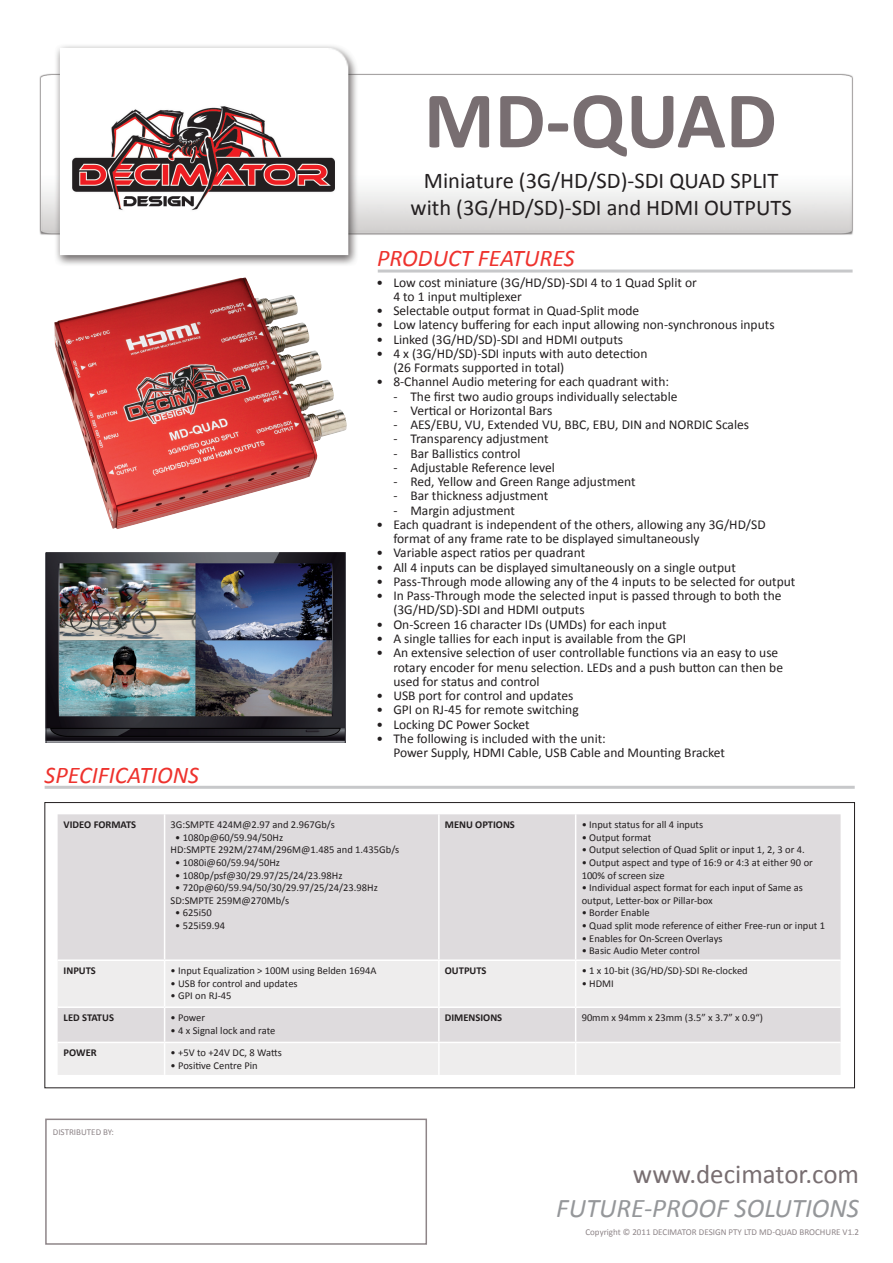
<style>
.page{position:relative;width:893px;height:1263px;background:#fff}
.page>*{position:absolute;margin:0;border:0;box-sizing:border-box;transform-origin:0 0}
.t1{font:700 81px "Calibri";color:#786e71}
.t2{font:italic 27px "Calibri";color:#95979a}
.t3{font:27px "Calibri";color:#786e71}
.t4{font:italic 24px "Calibri";color:#ee322d}
.t5{font:22.5px/27px "Calibri";color:#231f20;text-align:center}
.t6{font:13.5px/14.2px "Calibri";color:#231f20}
.t7{font:10.5px/12.6px "Calibri";color:#231f20}
.t8{font:700 10.5px "Calibri";color:#231f20}
.t9{font:9px "Calibri";color:#8e8588}
</style>
<div class="page">
<img style="left:39px;top:45px;width:816px;height:1044px">
<hr style="left:45px;top:786px;width:810px;height:3px;background:#c7c8ca">
<div style="left:58px;top:814px;width:783px;height:145px;background:#dedbdd"></div>
<svg style="left:58px;top:961px;width:783px;height:114px;background:#e9e7e8"></svg>
<hr style="left:164px;top:814px;width:1px;height:145px;background:#fff">
<hr style="left:438px;top:814px;width:2px;height:145px;background:#fff">
<hr style="left:575px;top:814px;width:1px;height:145px;background:#fff">
<hr style="left:58px;top:959px;width:107px;height:2px;background:#fff">
<hr style="left:165px;top:959px;width:274px;height:2px;background:#fff">
<hr style="left:164px;top:961px;width:1px;height:45px;background:#fff">
<hr style="left:439px;top:959px;width:137px;height:2px;background:#fff">
<hr style="left:438px;top:961px;width:2px;height:45px;background:#fff">
<hr style="left:576px;top:959px;width:265px;height:2px;background:#fff">
<hr style="left:575px;top:961px;width:1px;height:45px;background:#fff">
<hr style="left:58px;top:1006px;width:107px;height:2px;background:#fff">
<hr style="left:165px;top:1006px;width:274px;height:2px;background:#fff">
<hr style="left:164px;top:1008px;width:1px;height:34px;background:#fff">
<hr style="left:439px;top:1006px;width:137px;height:2px;background:#fff">
<hr style="left:438px;top:1008px;width:2px;height:34px;background:#fff">
<hr style="left:576px;top:1006px;width:265px;height:2px;background:#fff">
<hr style="left:575px;top:1008px;width:1px;height:34px;background:#fff">
<hr style="left:58px;top:1042px;width:107px;height:1px;background:#fff">
<hr style="left:165px;top:1042px;width:274px;height:1px;background:#fff">
<hr style="left:164px;top:1043px;width:1px;height:32px;background:#fff">
<hr style="left:439px;top:1042px;width:137px;height:1px;background:#fff">
<hr style="left:438px;top:1043px;width:2px;height:32px;background:#fff">
<hr style="left:576px;top:1042px;width:265px;height:1px;background:#fff">
<hr style="left:575px;top:1043px;width:1px;height:32px;background:#fff">
<div style="left:45px;top:1118px;width:382px;height:127px;background:#fff;border:2px solid #8e8588"></div>
<img style="left:45px;top:552px;width:301px;height:191px">
<img style="left:54px;top:277px;width:293px;height:253px">
<hr style="left:378px;top:270px;width:475px;height:3px;background:#c7c8ca">
<h1 class="t1" style="left:424px;top:69px;width:355px">MD-QUAD</h1>
<h3 class="t5" style="left:411px;top:167px;width:383px">Miniature (3G/HD/SD)-SDI QUAD SPLIT with (3G/HD/SD)-SDI and HDMI OUTPUTS</h3>
<h3 class="t4" style="left:377px;top:241px;width:199px">PRODUCT FEATURES</h3>
<p class="t6" style="left:393px;top:275px;width:305px;text-indent:-17px">• Low cost miniature (3G/HD/SD)-SDI 4 to 1 Quad Split or<br>4 to 1 input multiplexer</p>
<p class="t6" style="left:376px;top:303px;width:264px">• Selectable output format in Quad-Split mode</p>
<p class="t6" style="left:376px;top:318px;width:400px">• Low latency buffering for each input allowing non-synchronous inputs</p>
<p class="t6" style="left:376px;top:332px;width:248px">• Linked (3G/HD/SD)-SDI and HDMI outputs</p>
<p class="t6" style="left:393px;top:346px;width:256px;text-indent:-17px">• 4 x (3G/HD/SD)-SDI inputs with auto detection (26 Formats supported in total)</p>
<p class="t6" style="left:376px;top:375px;width:294px">• 8-Channel Audio metering for each quadrant with:</p>
<p class="t6" style="left:393px;top:389px;width:286px">- The first two audio groups individually selectable</p>
<p class="t6" style="left:393px;top:403px;width:161px">- Vertical or Horizontal Bars</p>
<p class="t6" style="left:393px;top:418px;width:357px">- AES/EBU, VU, Extended VU, BBC, EBU, DIN and NORDIC Scales</p>
<p class="t6" style="left:393px;top:432px;width:157px">- Transparency adjustment</p>
<p class="t6" style="left:393px;top:446px;width:129px">- Bar Ballistics control</p>
<p class="t6" style="left:393px;top:460px;width:163px">- Adjustable Reference level</p>
<p class="t6" style="left:393px;top:475px;width:244px">- Red, Yellow and Green Range adjustment</p>
<p class="t6" style="left:393px;top:489px;width:157px">- Bar thickness adjustment</p>
<p class="t6" style="left:393px;top:503px;width:123px">- Margin adjustment</p>
<p class="t6" style="left:393px;top:517px;width:374px;text-indent:-17px">• Each quadrant is independent of the others, allowing any 3G/HD/SD format of any frame rate to be displayed simultaneously</p>
<p class="t6" style="left:376px;top:546px;width:210px">• Variable aspect ratios per quadrant</p>
<p class="t6" style="left:376px;top:560px;width:361px">• All 4 inputs can be displayed simultaneously on a single output</p>
<p class="t6" style="left:376px;top:574px;width:421px">• Pass-Through mode allowing any of the 4 inputs to be selected for output</p>
<p class="t6" style="left:393px;top:589px;width:390px;text-indent:-17px">• In Pass-Through mode the selected input is passed through to both the (3G/HD/SD)-SDI and HDMI outputs</p>
<p class="t6" style="left:376px;top:617px;width:292px">• On-Screen 16 character IDs (UMDs) for each input</p>
<p class="t6" style="left:376px;top:631px;width:311px">• A single tallies for each input is available from the GPI</p>
<p class="t6" style="left:393px;top:646px;width:391px;text-indent:-17px">• An extensive selection of user controllable functions via an easy to use rotary encoder for menu selection. LEDs and a push button can then be used for status and control</p>
<p class="t6" style="left:376px;top:688px;width:199px">• USB port for control and updates</p>
<p class="t6" style="left:376px;top:703px;width:204px">• GPI on RJ-45 for remote switching</p>
<p class="t6" style="left:376px;top:717px;width:155px">• Locking DC Power Socket</p>
<p class="t6" style="left:393px;top:731px;width:333px;text-indent:-17px">• The following is included with the unit:<br>Power Supply, HDMI Cable, USB Cable and Mounting Bracket</p>
<h3 class="t4" style="left:45px;top:759px;width:156px">SPECIFICATIONS</h3>
<p class="t8" style="left:64px;top:818px;width:74px">VIDEO FORMATS</p>
<p class="t7" style="left:171px;top:818px;width:166px">3G:SMPTE 424M@2.97 and 2.967Gb/s</p>
<p class="t7" style="left:171px;top:831px;width:230px;text-indent:5px">• 1080p@60/59.94/50Hz<br>HD:SMPTE 292M/274M/296M@1.485 and 1.435Gb/s</p>
<p class="t7" style="left:175px;top:856px;width:106px">• 1080i@60/59.94/50Hz</p>
<p class="t7" style="left:175px;top:869px;width:169px">• 1080p/psf@30/29.97/25/24/23.98Hz</p>
<p class="t7" style="left:171px;top:881px;width:209px;text-indent:5px">• 720p@60/59.94/50/30/29.97/25/24/23.98Hz<br>SD:SMPTE 259M@270Mb/s</p>
<p class="t7" style="left:175px;top:907px;width:38px">• 625i50</p>
<p class="t7" style="left:175px;top:919px;width:51px">• 525i59.94</p>
<p class="t8" style="left:64px;top:964px;width:34px">INPUTS</p>
<p class="t7" style="left:171px;top:964px;width:207px">• Input Equalization &gt; 100M using Belden 1694A</p>
<p class="t7" style="left:171px;top:977px;width:129px">• USB for control and updates</p>
<p class="t7" style="left:171px;top:989px;width:63px">• GPI on RJ-45</p>
<p class="t8" style="left:64px;top:1011px;width:52px">LED STATUS</p>
<p class="t7" style="left:171px;top:1011px;width:36px">• Power</p>
<p class="t7" style="left:171px;top:1024px;width:106px">• 4 x Signal lock and rate</p>
<p class="t8" style="left:64px;top:1046px;width:35px">POWER</p>
<p class="t7" style="left:171px;top:1046px;width:113px">• +5V to +24V DC, 8 Watts</p>
<p class="t7" style="left:171px;top:1059px;width:89px">• Positive Centre Pin</p>
<p class="t9" style="left:53px;top:1126px;width:63px">DISTRIBUTED BY:</p>
<p class="t8" style="left:445px;top:818px;width:72px">MENU OPTIONS</p>
<p class="t7" style="left:582px;top:818px;width:123px">• Input status for all 4 inputs</p>
<p class="t7" style="left:582px;top:831px;width:71px">• Output format</p>
<p class="t7" style="left:582px;top:844px;width:225px">• Output selection of Quad Split or input 1, 2, 3 or 4.</p>
<p class="t7" style="left:582px;top:856px;width:233px">• Output aspect and type of 16:9 or 4:3 at either 90 or<br>100% of screen size</p>
<p class="t7" style="left:582px;top:881px;width:223px">• Individual aspect format for each input of Same as output, Letter-box or Pillar-box</p>
<p class="t7" style="left:582px;top:907px;width:69px">• Border Enable</p>
<p class="t7" style="left:582px;top:919px;width:245px">• Quad split mode reference of either Free-run or input 1</p>
<p class="t7" style="left:582px;top:932px;width:142px">• Enables for On-Screen Overlays</p>
<p class="t7" style="left:582px;top:944px;width:120px">• Basic Audio Meter control</p>
<p class="t8" style="left:445px;top:964px;width:43px">OUTPUTS</p>
<p class="t7" style="left:582px;top:964px;width:168px">• 1 x 10-bit (3G/HD/SD)-SDI Re-clocked</p>
<p class="t7" style="left:582px;top:977px;width:34px">• HDMI</p>
<p class="t8" style="left:445px;top:1011px;width:59px">DIMENSIONS</p>
<p class="t7" style="left:582px;top:1011px;width:183px">90mm x 94mm x 23mm (3.5” x 3.7” x 0.9“)</p>
<h2 class="t3" style="left:633px;top:1157px;width:228px">www.decimator.com</h2>
<h2 class="t2" style="left:556px;top:1190px;width:304px">FUTURE-PROOF SOLUTIONS</h2>
<p class="t9" style="left:585px;top:1226px;width:275px">Copyright © 2011 DECIMATOR DESIGN PTY LTD MD-QUAD BROCHURE V1.2</p>
</div>
